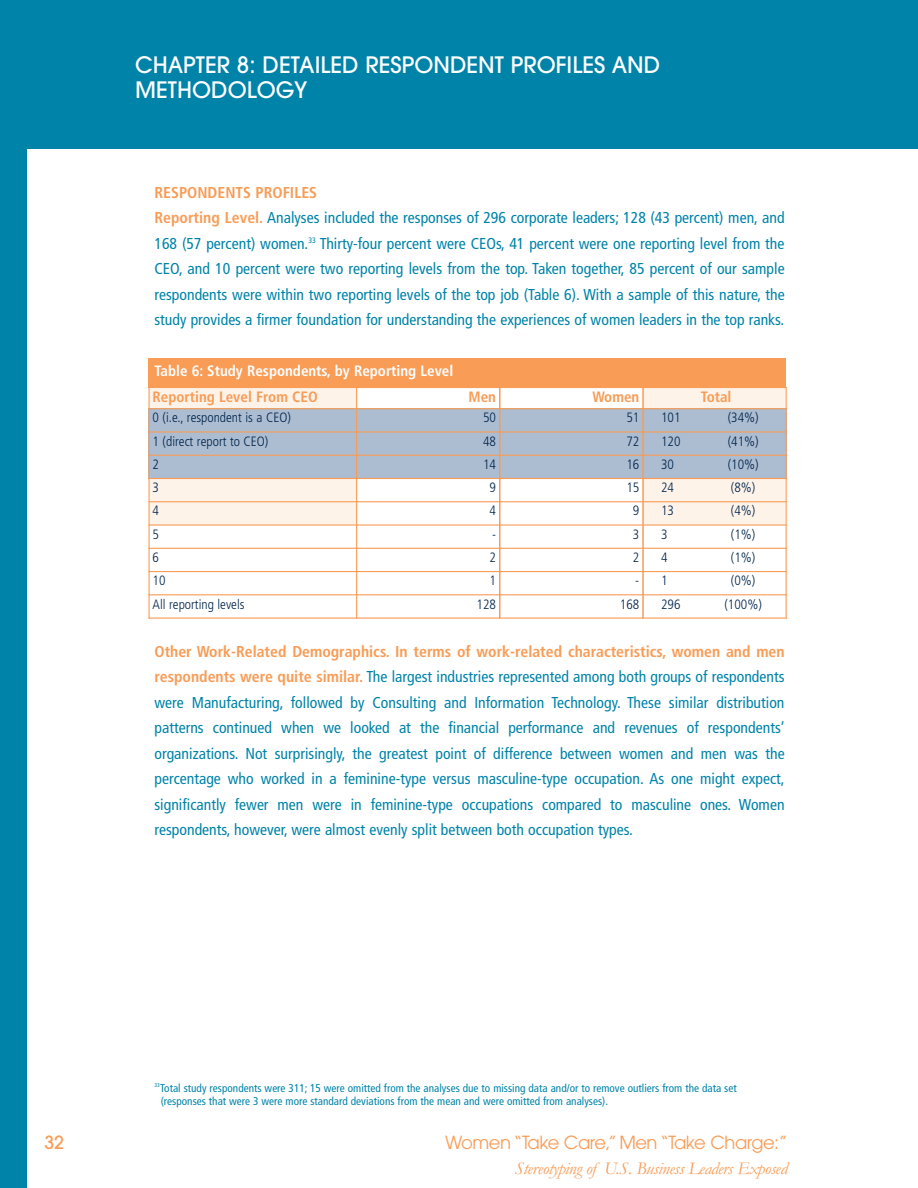
<style>
.page{position:relative;width:918px;height:1188px;background:#fff}
.page>*{position:absolute;margin:0;border:0;box-sizing:border-box;transform-origin:0 0}
.t1{font:500 22.5px/25.5px "Avant Garde";color:#fff}
.t2{font:italic 18px/25.5px "Garamond";letter-spacing:-.025em;color:#f89c56;text-align:right}
.t3{font:500 18px "Avant Garde";color:#f89c56}
.t4{font:condensed 15.75px/25.5px "Frutiger";color:#0083a9}
.t5{font:700 condensed 15px "Frutiger";color:#fff}
.t6{font:700 condensed 15px "Frutiger";color:#f89c56}
.t7{font:300 condensed 13.5px "Frutiger";color:#00254c}
.t8{font:condensed 11.25px/13.5px "Frutiger";color:#0083a9}
.s1{font-weight:700;color:#f89c56}
.s2{font-family:"Avant Garde";font-style:normal}
</style>
<div class="page">
<div style="left:0;top:0;width:918px;height:149px;background:#0083a9"></div>
<div style="left:0;top:0;width:27px;height:1188px;background:#0083a9"></div>
<div style="left:148px;top:358px;width:638px;height:30px;background:#f89c56"></div>
<div style="left:150px;top:388px;width:635px;height:136px;background:#fef3e9"></div>
<div style="left:357px;top:387px;width:143px;height:22px;background:#fff"></div>
<div style="left:500px;top:387px;width:143px;height:22px;background:#fff"></div>
<div style="left:148px;top:409px;width:209px;height:23px;background:#acbcd1"></div>
<div style="left:357px;top:409px;width:143px;height:23px;background:#acbcd1"></div>
<div style="left:500px;top:409px;width:143px;height:23px;background:#acbcd1"></div>
<div style="left:643px;top:409px;width:144px;height:23px;background:#acbcd1"></div>
<div style="left:148px;top:432px;width:209px;height:23px;background:#acbcd1"></div>
<div style="left:357px;top:432px;width:143px;height:23px;background:#acbcd1"></div>
<div style="left:500px;top:432px;width:143px;height:23px;background:#acbcd1"></div>
<div style="left:643px;top:432px;width:144px;height:23px;background:#acbcd1"></div>
<div style="left:148px;top:455px;width:209px;height:23px;background:#acbcd1"></div>
<div style="left:357px;top:455px;width:143px;height:23px;background:#acbcd1"></div>
<div style="left:500px;top:455px;width:143px;height:23px;background:#acbcd1"></div>
<div style="left:643px;top:455px;width:144px;height:23px;background:#acbcd1"></div>
<div style="left:357px;top:478px;width:143px;height:24px;background:#fff"></div>
<div style="left:500px;top:478px;width:143px;height:24px;background:#fff"></div>
<div style="left:357px;top:502px;width:143px;height:23px;background:#fff"></div>
<div style="left:500px;top:502px;width:143px;height:23px;background:#fff"></div>
<hr style="left:148px;top:387px;width:2px;height:232px;background:#f89c56">
<hr style="left:356px;top:387px;width:1px;height:232px;background:#f89c56">
<hr style="left:499px;top:387px;width:2px;height:232px;background:#f89c56">
<hr style="left:642px;top:387px;width:2px;height:232px;background:#f89c56">
<hr style="left:786px;top:387px;width:1px;height:232px;background:#f89c56">
<hr style="left:148px;top:387px;width:639px;height:1px;background:#f89c56">
<hr style="left:148px;top:408px;width:639px;height:1px;background:#f89c56">
<hr style="left:148px;top:431px;width:639px;height:2px;background:#f89c56">
<hr style="left:148px;top:455px;width:639px;height:1px;background:#f89c56">
<hr style="left:148px;top:478px;width:639px;height:1px;background:#f89c56">
<hr style="left:148px;top:501px;width:639px;height:1px;background:#f89c56">
<hr style="left:148px;top:524px;width:639px;height:2px;background:#f89c56">
<hr style="left:148px;top:548px;width:639px;height:1px;background:#f89c56">
<hr style="left:148px;top:571px;width:639px;height:1px;background:#f89c56">
<hr style="left:148px;top:594px;width:639px;height:1px;background:#f89c56">
<hr style="left:148px;top:618px;width:639px;height:1px;background:#f89c56">
<p class="t1" style="left:135px;top:54px;width:526px">CHAPTER 8: DETAILED RESPONDENT PROFILES AND<br>METHODOLOGY</p>
<p class="t4" style="left:154px;top:181px;width:632px"><span class="s1">RESPONDENTS PROFILES<br>Reporting Level.</span> Analyses included the responses of 296 corporate leaders; 128 (43 percent) men, and 168 (57 percent) women.<sup>33</sup> Thirty-four percent were CEOs, 41 percent were one reporting level from the CEO, and 10 percent were two reporting levels from the top. Taken together, 85 percent of our sample respondents were within two reporting levels of the top job (Table 6). With a sample of this nature, the study provides a firmer foundation for understanding the experiences of women leaders in the top ranks.</p>
<p class="t5" style="left:154px;top:365px;width:300px">Table 6: Study Respondents, by Reporting Level</p>
<p class="t6" style="left:153px;top:391px;width:167px">Reporting Level From CEO</p>
<p class="t6" style="left:469px;top:391px;width:29px">Men</p>
<p class="t6" style="left:592px;top:391px;width:48px">Women</p>
<p class="t6" style="left:701px;top:391px;width:32px">Total</p>
<p class="t7" style="left:153px;top:412px;width:140px">0 (i.e., respondent is a CEO)</p>
<p class="t7" style="left:483px;top:412px;width:14px">50</p>
<p class="t7" style="left:626px;top:412px;width:14px">51</p>
<p class="t7" style="left:661px;top:412px;width:21px">101</p>
<p class="t7" style="left:728px;top:412px;width:32px">(34%)</p>
<p class="t7" style="left:153px;top:436px;width:117px">1 (direct report to CEO)</p>
<p class="t7" style="left:483px;top:436px;width:14px">48</p>
<p class="t7" style="left:626px;top:436px;width:14px">72</p>
<p class="t7" style="left:661px;top:436px;width:21px">120</p>
<p class="t7" style="left:728px;top:436px;width:32px">(41%)</p>
<p class="t7" style="left:153px;top:459px;width:8px">2</p>
<p class="t7" style="left:483px;top:459px;width:14px">14</p>
<p class="t7" style="left:626px;top:459px;width:14px">16</p>
<p class="t7" style="left:661px;top:459px;width:14px">30</p>
<p class="t7" style="left:728px;top:459px;width:32px">(10%)</p>
<p class="t7" style="left:153px;top:482px;width:8px">3</p>
<p class="t7" style="left:490px;top:482px;width:8px">9</p>
<p class="t7" style="left:626px;top:482px;width:14px">15</p>
<p class="t7" style="left:661px;top:482px;width:14px">24</p>
<p class="t7" style="left:731px;top:482px;width:26px">(8%)</p>
<p class="t7" style="left:153px;top:505px;width:8px">4</p>
<p class="t7" style="left:490px;top:505px;width:8px">4</p>
<p class="t7" style="left:633px;top:505px;width:8px">9</p>
<p class="t7" style="left:661px;top:505px;width:14px">13</p>
<p class="t7" style="left:731px;top:505px;width:26px">(4%)</p>
<p class="t7" style="left:153px;top:529px;width:8px">5</p>
<p class="t7" style="left:492px;top:529px;width:5px">-</p>
<p class="t7" style="left:633px;top:529px;width:8px">3</p>
<p class="t7" style="left:661px;top:529px;width:8px">3</p>
<p class="t7" style="left:731px;top:529px;width:26px">(1%)</p>
<p class="t7" style="left:153px;top:552px;width:8px">6</p>
<p class="t7" style="left:490px;top:552px;width:8px">2</p>
<p class="t7" style="left:633px;top:552px;width:8px">2</p>
<p class="t7" style="left:661px;top:552px;width:8px">4</p>
<p class="t7" style="left:731px;top:552px;width:26px">(1%)</p>
<p class="t7" style="left:153px;top:575px;width:14px">10</p>
<p class="t7" style="left:490px;top:575px;width:8px">1</p>
<p class="t7" style="left:635px;top:575px;width:34px">- 1</p>
<p class="t7" style="left:731px;top:575px;width:26px">(0%)</p>
<p class="t7" style="left:153px;top:598px;width:93px">All reporting levels</p>
<p class="t7" style="left:477px;top:598px;width:21px">128</p>
<p class="t7" style="left:620px;top:598px;width:21px">168</p>
<p class="t7" style="left:661px;top:598px;width:21px">296</p>
<p class="t7" style="left:724px;top:598px;width:39px">(100%)</p>
<p class="t4" style="left:154px;top:640px;width:632px;text-align:justify"><span class="s1">Other Work-Related Demographics. In terms of work-related characteristics, women and men respondents were quite similar.</span> The largest industries represented among both groups of respondents were Manufacturing, followed by Consulting and Information Technology. These similar distribution patterns continued when we looked at the financial performance and revenues of respondents’ organizations. Not surprisingly, the greatest point of difference between women and men was the percentage who worked in a feminine-type versus masculine-type occupation. As one might expect, significantly fewer men were in feminine-type occupations compared to masculine ones. Women respondents, however, were almost evenly split between both occupation types.</p>
<p class="t3" style="left:44px;top:1136px;width:21px">32</p>
<p class="t8" style="left:161px;top:1082px;width:577px;text-indent:-6px"><sup>33</sup>Total study respondents were 311; 15 were omitted from the analyses due to missing data and/or to remove outliers from the data set (responses that were 3 were more standard deviations from the mean and were omitted from analyses).</p>
<p class="t2" style="left:445px;top:1130px;width:344px"><span class="s2">Women “Take Care,” Men “Take Charge:”<br></span>Stereotyping of U.S. Business Leaders Exposed</p>
</div>
